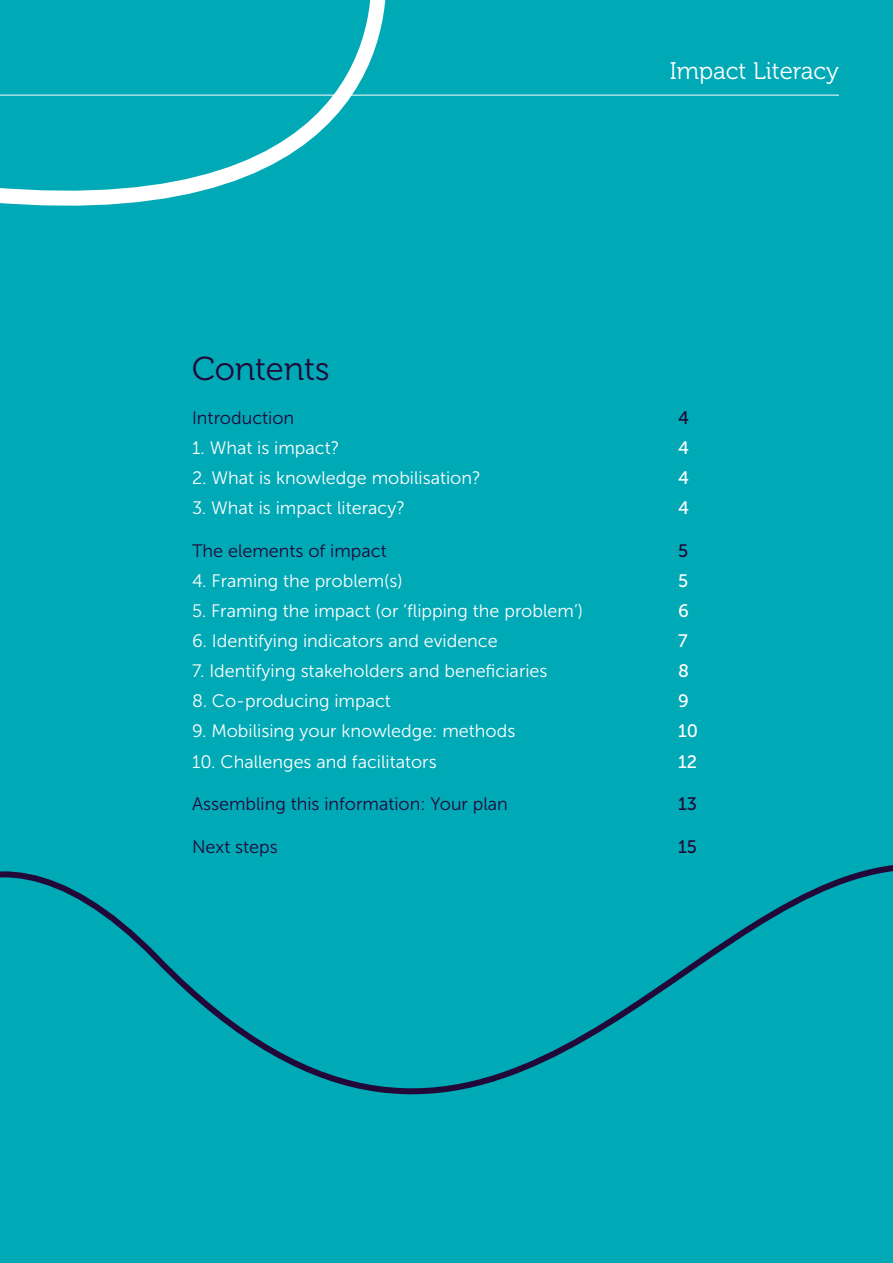
<style>
.page{position:relative;width:893px;height:1263px;background:#00a9b6}
.page>*{position:absolute;margin:0;border:0;box-sizing:border-box;transform-origin:0 0}
.t1{font:33px "Museo 300";color:#220838}
.t2{font:24px "Museo 300";color:#fff}
.t3{font:18px "Museo Sans 300";color:#fff}
.t4{font:18px "Museo Sans 300";color:#220838}
.t5{font:18px "Museo Sans 500";color:#fff}
.t6{font:18px "Museo Sans 500";color:#220838}
</style>
<div class="page">
<svg style="left:0;top:865px;width:893px;height:230px"></svg>
<hr style="left:0;top:95px;width:839px;height:1px;background:#fff">
<svg style="left:0;top:0;width:396px;height:206px"></svg>
<h1 class="t1" style="left:192px;top:351px;width:139px">Contents</h1>
<h2 class="t2" style="left:670px;top:58px;width:171px">Impact Literacy</h2>
<p class="t4" style="left:192px;top:408px;width:104px">Introduction</p>
<p class="t6" style="left:678px;top:408px;width:12px">4</p>
<p class="t3" style="left:192px;top:438px;width:149px">1. What is impact?</p>
<p class="t5" style="left:678px;top:438px;width:12px">4</p>
<p class="t3" style="left:192px;top:468px;width:290px">2. What is knowledge mobilisation?</p>
<p class="t5" style="left:678px;top:468px;width:12px">4</p>
<p class="t3" style="left:192px;top:498px;width:214px">3. What is impact literacy?</p>
<p class="t5" style="left:678px;top:498px;width:12px">4</p>
<p class="t4" style="left:192px;top:541px;width:196px">The elements of impact</p>
<p class="t6" style="left:678px;top:541px;width:12px">5</p>
<p class="t3" style="left:192px;top:571px;width:212px">4. Framing the problem(s)</p>
<p class="t5" style="left:678px;top:571px;width:12px">5</p>
<p class="t3" style="left:192px;top:601px;width:392px">5. Framing the impact (or ‘flipping the problem’)</p>
<p class="t5" style="left:678px;top:601px;width:12px">6</p>
<p class="t3" style="left:192px;top:631px;width:307px">6. Identifying indicators and evidence</p>
<p class="t5" style="left:678px;top:631px;width:11px">7</p>
<p class="t3" style="left:192px;top:661px;width:357px">7. Identifying stakeholders and beneficiaries</p>
<p class="t5" style="left:678px;top:661px;width:12px">8</p>
<p class="t3" style="left:192px;top:691px;width:200px">8. Co-producing impact</p>
<p class="t5" style="left:678px;top:691px;width:12px">9</p>
<p class="t3" style="left:192px;top:722px;width:325px">9. Mobilising your knowledge: methods</p>
<p class="t5" style="left:678px;top:721px;width:22px">10</p>
<p class="t3" style="left:192px;top:752px;width:246px">10. Challenges and facilitators</p>
<p class="t5" style="left:678px;top:751px;width:21px">12</p>
<p class="t4" style="left:192px;top:794px;width:317px">Assembling this information: Your plan</p>
<p class="t6" style="left:678px;top:794px;width:21px">13</p>
<p class="t4" style="left:192px;top:837px;width:87px">Next steps</p>
<p class="t6" style="left:678px;top:837px;width:20px">15</p>
</div>
